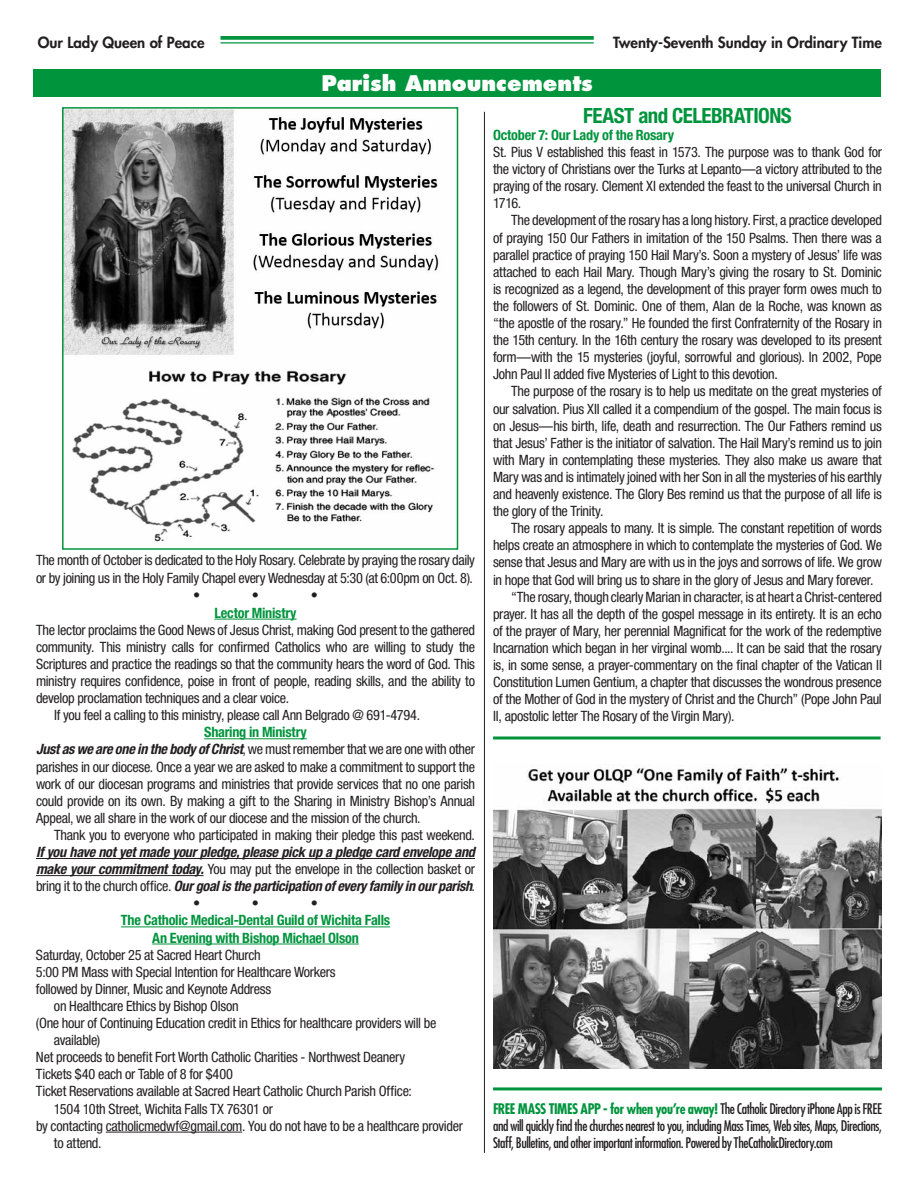
<style>
.page{position:relative;width:918px;height:1188px;background:#fff}
.page>*{position:absolute;margin:0;border:0;box-sizing:border-box;transform-origin:0 0}
.t1{font:700 condensed 21px "Helvetica Neue LT Std";letter-spacing:-.025em;color:#00943d}
.t2{font:800 21px "Futura Std";color:#fff}
.t3{font:800 15px "Futura Std";color:#231f20}
.t4{font:condensed 14.25px/17.1px "Helvetica Neue LT Std";letter-spacing:-.02em;color:#231f20;text-align:justify}
.t5{font:condensed 14.25px/17.1px "Futura Std";letter-spacing:-.03em;color:#231f20;text-align:justify}
.t6{font:italic 700 condensed 14.25px "Helvetica Neue LT Std";letter-spacing:-.02em;color:#231f20}
.t7{font:700 condensed 14.25px/17.1px "Helvetica Neue LT Std";letter-spacing:-.015em;color:#00943d;text-align:center}
.s1{font-weight:700;color:#00943d}
.s2{font-weight:700;font-style:italic}
.s3{font-weight:400;font-style:normal}
</style>
<div class="page">
<div style="left:34px;top:69px;width:847px;height:28px;background:#00943d"></div>
<svg style="left:220px;top:36px;width:374px;height:4px"></svg>
<hr style="left:220px;top:42px;width:374px;height:2px;background:#00943d">
<svg style="left:493px;top:736px;width:388px;height:4px"></svg>
<img style="left:493px;top:764px;width:389px;height:304px">
<hr style="left:484px;top:112px;width:1px;height:1041px;background:#231f20">
<hr style="left:493px;top:1087px;width:389px;height:3px;background:#00943d">
<img style="left:65px;top:110px;width:374px;height:432px">
<div style="left:62px;top:107px;width:396px;height:443px;border:2px solid #00943d"></div>
<hr style="left:214px;top:619px;width:83px;height:1px;background:#00943d">
<hr style="left:204px;top:738px;width:103px;height:1px;background:#00943d">
<hr style="left:36px;top:858px;width:439px;height:1px;background:#231f20">
<hr style="left:36px;top:875px;width:168px;height:1px;background:#231f20">
<hr style="left:121px;top:927px;width:269px;height:1px;background:#00943d">
<hr style="left:152px;top:944px;width:207px;height:1px;background:#00943d">
<hr style="left:106px;top:1132px;width:136px;height:1px;background:#231f20">
<p class="t3" style="left:38px;top:33px;width:168px">Our Lady Queen of Peace</p>
<p class="t3" style="left:613px;top:33px;width:270px">Twenty-Seventh Sunday in Ordinary Time</p>
<h1 class="t2" style="left:321px;top:70px;width:273px">Parish Announcements</h1>
<p class="t4" style="left:36px;top:552px;width:441px">The month of October is dedicated to the Holy Rosary. Celebrate by praying the rosary daily</p>
<p class="t4" style="left:36px;top:569px;width:439px">or by joining us in the Holy Family Chapel every Wednesday at 5:30 (at 6:00pm on Oct. 8).</p>
<p class="t4" style="left:193px;top:586px;width:9px">•</p>
<p class="t4" style="left:252px;top:586px;width:9px">•</p>
<p class="t4" style="left:311px;top:586px;width:9px">•</p>
<p class="t7" style="left:214px;top:604px;width:84px">Lector Ministry</p>
<p class="t4" style="left:36px;top:621px;width:440px">The lector proclaims the Good News of Jesus Christ, making God present to the gathered</p>
<p class="t4" style="left:36px;top:638px;width:441px">community. This ministry calls for confirmed Catholics who are willing to study the</p>
<p class="t4" style="left:36px;top:655px;width:441px">Scriptures and practice the readings so that the community hears the word of God. This</p>
<p class="t4" style="left:36px;top:672px;width:441px">ministry requires confidence, poise in front of people, reading skills, and the ability to</p>
<p class="t4" style="left:36px;top:689px;width:255px">develop proclamation techniques and a clear voice.</p>
<p class="t4" style="left:54px;top:707px;width:368px">If you feel a calling to this ministry, please call Ann Belgrado @ 691-4794.</p>
<p class="t4" style="left:36px;top:724px;width:441px;text-align:left;text-indent:168px"><span class="s1">Sharing in Ministry<br></span><span class="s2">Just as we are one in the body of Christ</span>, we must remember that we are one with other parishes in our diocese. Once a year we are asked to make a commitment to support the work of our diocesan programs and ministries that provide services that no one parish could provide on its own. By making a gift to the Sharing in Ministry Bishop’s Annual Appeal, we all share in the work of our diocese and the mission of the church.</p>
<p class="t4" style="left:54px;top:826px;width:423px">Thank you to everyone who participated in making their pledge this past weekend.</p>
<p class="t6" style="left:36px;top:843px;width:441px">If you have not yet made your pledge, please pick up a pledge card envelope and</p>
<p class="t4" style="left:36px;top:860px;width:441px"><span class="s2">make your commitment today.</span> You may put the envelope in the collection basket or</p>
<p class="t6" style="left:36px;top:878px;width:441px"><span class="s3">bring it to the church office.</span> Our goal is the participation of every family in our parish<span class="s3">.</span></p>
<p class="t4" style="left:193px;top:895px;width:9px">•</p>
<p class="t4" style="left:252px;top:895px;width:9px">•</p>
<p class="t4" style="left:311px;top:895px;width:9px">•</p>
<p class="t7" style="left:121px;top:912px;width:271px">The Catholic Medical-Dental Guild of Wichita Falls<br>An Evening with Bishop Michael Olson</p>
<p class="t4" style="left:36px;top:946px;width:226px">Saturday, October 25 at Sacred Heart Church</p>
<p class="t4" style="left:36px;top:963px;width:301px">5:00 PM Mass with Special Intention for Healthcare Workers</p>
<p class="t4" style="left:36px;top:980px;width:237px">followed by Dinner, Music and Keynote Address</p>
<p class="t4" style="left:54px;top:997px;width:186px">on Healthcare Ethics by Bishop Olson</p>
<p class="t4" style="left:36px;top:1014px;width:402px">(One hour of Continuing Education credit in Ethics for healthcare providers will be</p>
<p class="t4" style="left:54px;top:1031px;width:48px">available)</p>
<p class="t4" style="left:36px;top:1049px;width:371px">Net proceeds to benefit Fort Worth Catholic Charities - Northwest Deanery</p>
<p class="t4" style="left:36px;top:1066px;width:199px">Tickets $40 each or Table of 8 for $400</p>
<p class="t4" style="left:36px;top:1083px;width:377px">Ticket Reservations available at Sacred Heart Catholic Church Parish Office:</p>
<p class="t4" style="left:54px;top:1100px;width:221px">1504 10th Street, Wichita Falls TX 76301 or</p>
<p class="t4" style="left:36px;top:1117px;width:428px">by contacting catholicmedwf@gmail.com. You do not have to be a healthcare provider</p>
<p class="t4" style="left:54px;top:1134px;width:49px">to attend.</p>
<h1 class="t1" style="left:583px;top:103px;width:210px">FEAST and CELEBRATIONS</h1>
<p class="t7" style="left:493px;top:126px;width:182px">October 7: Our Lady of the Rosary</p>
<p class="t4" style="left:493px;top:143px;width:390px">St. Pius V established this feast in 1573. The purpose was to thank God for the victory of Christians over the Turks at Lepanto—a victory attributed to the praying of the rosary. Clement XI extended the feast to the universal Church in 1716.</p>
<p class="t4" style="left:493px;top:212px;width:390px;text-indent:18px">The development of the rosary has a long history. First, a practice developed of praying 150 Our Fathers in imitation of the 150 Psalms. Then there was a parallel practice of praying 150 Hail Mary’s. Soon a mystery of Jesus’ life was attached to each Hail Mary. Though Mary’s giving the rosary to St. Dominic is recognized as a legend, the development of this prayer form owes much to the followers of St. Dominic. One of them, Alan de la Roche, was known as “the apostle of the rosary.” He founded the first Confraternity of the Rosary in the 15th century. In the 16th century the rosary was developed to its present form—with the 15 mysteries (joyful, sorrowful and glorious). In 2002, Pope John Paul II added five Mysteries of Light to this devotion.</p>
<p class="t4" style="left:493px;top:383px;width:390px;text-indent:18px">The purpose of the rosary is to help us meditate on the great mysteries of our salvation. Pius XII called it a compendium of the gospel. The main focus is on Jesus—his birth, life, death and resurrection. The Our Fathers remind us that Jesus’ Father is the initiator of salvation. The Hail Mary’s remind us to join with Mary in contemplating these mysteries. They also make us aware that Mary was and is intimately joined with her Son in all the mysteries of his earthly and heavenly existence. The Glory Bes remind us that the purpose of all life is the glory of the Trinity.</p>
<p class="t4" style="left:511px;top:520px;width:372px">The rosary appeals to many. It is simple. The constant repetition of words</p>
<p class="t4" style="left:493px;top:537px;width:390px">helps create an atmosphere in which to contemplate the mysteries of God. We</p>
<p class="t4" style="left:493px;top:554px;width:390px">sense that Jesus and Mary are with us in the joys and sorrows of life. We grow</p>
<p class="t4" style="left:493px;top:571px;width:382px">in hope that God will bring us to share in the glory of Jesus and Mary forever.</p>
<p class="t4" style="left:511px;top:588px;width:372px">“The rosary, though clearly Marian in character, is at heart a Christ-centered</p>
<p class="t4" style="left:493px;top:605px;width:390px">prayer. It has all the depth of the gospel message in its entirety. It is an echo</p>
<p class="t4" style="left:493px;top:622px;width:390px">of the prayer of Mary, her perennial Magnificat for the work of the redemptive</p>
<p class="t4" style="left:493px;top:639px;width:390px">Incarnation which began in her virginal womb.... It can be said that the rosary</p>
<p class="t4" style="left:493px;top:656px;width:390px">is, in some sense, a prayer-commentary on the final chapter of the Vatican II</p>
<p class="t4" style="left:493px;top:674px;width:390px">Constitution Lumen Gentium, a chapter that discusses the wondrous presence</p>
<p class="t4" style="left:493px;top:691px;width:390px">of the Mother of God in the mystery of Christ and the Church” (Pope John Paul</p>
<p class="t4" style="left:493px;top:708px;width:243px">II, apostolic letter The Rosary of the Virgin Mary).</p>
<p class="t5" style="left:493px;top:1100px;width:390px"><span class="s1">FREE MASS TIMES APP - for when you’re away!</span> The Catholic Directory iPhone App is FREE and will quickly find the churches nearest to you, including Mass Times, Web sites, Maps, Directions, Staff, Bulletins, and other important information. Powered by TheCatholicDirectory.com</p>
</div>
